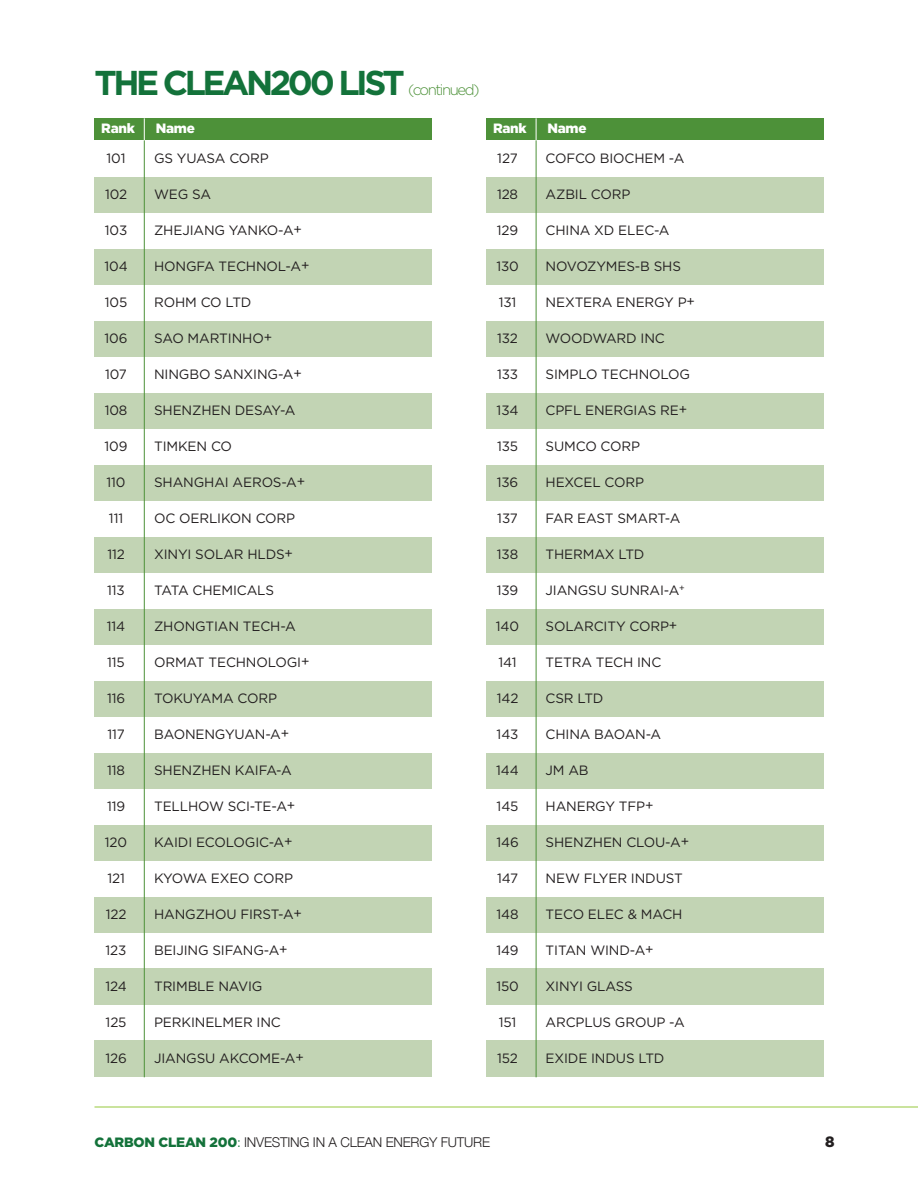
<style>
.page{position:relative;width:918px;height:1188px;background:#fff}
.page>*{position:absolute;margin:0;border:0;box-sizing:border-box;transform-origin:0 0}
.t1{font:700 34.5px "Gotham";letter-spacing:-.1em;color:#13723a}
.t2{font:300 15px "Gotham";letter-spacing:-.1em;color:#4d9139}
.t3{font:900 15px "Gotham";color:#231f20}
.t4{font:13.5px "Gotham";letter-spacing:-.01em;color:#231f20}
.t5{font:300 13.5px "Helvetica Neue";letter-spacing:-.015em;color:#231f20}
.t6{font:900 13.5px "Gotham";letter-spacing:-.02em;color:#fff}
.s1{font-family:"Gotham";font-weight:900;color:#13723a}
.s2{color:#13723a}
</style>
<div class="page">
<hr style="left:94px;top:1107px;width:824px;height:1px;background:#97c93c">
<div style="left:94px;top:177px;width:338px;height:36px;background:#c2d4b4"></div>
<div style="left:94px;top:249px;width:338px;height:36px;background:#c2d4b4"></div>
<div style="left:94px;top:321px;width:338px;height:36px;background:#c2d4b4"></div>
<div style="left:94px;top:393px;width:338px;height:36px;background:#c2d4b4"></div>
<div style="left:94px;top:465px;width:338px;height:36px;background:#c2d4b4"></div>
<div style="left:94px;top:537px;width:338px;height:36px;background:#c2d4b4"></div>
<div style="left:94px;top:609px;width:338px;height:36px;background:#c2d4b4"></div>
<div style="left:94px;top:681px;width:338px;height:36px;background:#c2d4b4"></div>
<div style="left:94px;top:753px;width:338px;height:36px;background:#c2d4b4"></div>
<div style="left:94px;top:825px;width:338px;height:36px;background:#c2d4b4"></div>
<div style="left:94px;top:897px;width:338px;height:36px;background:#c2d4b4"></div>
<div style="left:94px;top:969px;width:338px;height:36px;background:#c2d4b4"></div>
<div style="left:94px;top:1041px;width:338px;height:36px;background:#c2d4b4"></div>
<div style="left:94px;top:118px;width:338px;height:22px;background:#4d9139"></div>
<svg style="left:144px;top:118px;width:1px;height:22px"></svg>
<hr style="left:144px;top:140px;width:1px;height:937px;background:#4d9139">
<div style="left:486px;top:177px;width:337px;height:36px;background:#c2d4b4"></div>
<div style="left:486px;top:249px;width:337px;height:36px;background:#c2d4b4"></div>
<div style="left:486px;top:321px;width:337px;height:36px;background:#c2d4b4"></div>
<div style="left:486px;top:393px;width:337px;height:36px;background:#c2d4b4"></div>
<div style="left:486px;top:465px;width:337px;height:36px;background:#c2d4b4"></div>
<div style="left:486px;top:537px;width:337px;height:36px;background:#c2d4b4"></div>
<div style="left:486px;top:609px;width:337px;height:36px;background:#c2d4b4"></div>
<div style="left:486px;top:681px;width:337px;height:36px;background:#c2d4b4"></div>
<div style="left:486px;top:753px;width:337px;height:36px;background:#c2d4b4"></div>
<div style="left:486px;top:825px;width:337px;height:36px;background:#c2d4b4"></div>
<div style="left:486px;top:897px;width:337px;height:36px;background:#c2d4b4"></div>
<div style="left:486px;top:969px;width:337px;height:36px;background:#c2d4b4"></div>
<div style="left:486px;top:1041px;width:337px;height:36px;background:#c2d4b4"></div>
<div style="left:486px;top:118px;width:338px;height:22px;background:#4d9139"></div>
<svg style="left:536px;top:118px;width:1px;height:22px"></svg>
<hr style="left:536px;top:140px;width:1px;height:937px;background:#4d9139">
<h1 class="t1" style="left:94px;top:71px;width:312px">THE CLEAN200 LIST</h1>
<p class="t2" style="left:408px;top:85px;width:73px">(continued)</p>
<p class="t6" style="left:101px;top:123px;width:35px">Rank</p>
<p class="t6" style="left:156px;top:123px;width:41px">Name</p>
<p class="t6" style="left:493px;top:123px;width:35px">Rank</p>
<p class="t6" style="left:547px;top:123px;width:41px">Name</p>
<p class="t4" style="left:107px;top:154px;width:20px">101</p>
<p class="t4" style="left:154px;top:154px;width:116px">GS YUASA CORP</p>
<p class="t4" style="left:105px;top:190px;width:24px">102</p>
<p class="t4" style="left:154px;top:190px;width:59px">WEG SA</p>
<p class="t4" style="left:105px;top:226px;width:24px">103</p>
<p class="t4" style="left:154px;top:226px;width:149px">ZHEJIANG YANKO-A+</p>
<p class="t4" style="left:104px;top:262px;width:25px">104</p>
<p class="t4" style="left:154px;top:262px;width:157px">HONGFA TECHNOL-A+</p>
<p class="t4" style="left:105px;top:298px;width:24px">105</p>
<p class="t4" style="left:154px;top:298px;width:99px">ROHM CO LTD</p>
<p class="t4" style="left:105px;top:334px;width:24px">106</p>
<p class="t4" style="left:154px;top:334px;width:120px">SAO MARTINHO+</p>
<p class="t4" style="left:105px;top:370px;width:23px">107</p>
<p class="t4" style="left:154px;top:370px;width:149px">NINGBO SANXING-A+</p>
<p class="t4" style="left:105px;top:406px;width:24px">108</p>
<p class="t4" style="left:154px;top:406px;width:143px">SHENZHEN DESAY-A</p>
<p class="t4" style="left:105px;top:442px;width:24px">109</p>
<p class="t4" style="left:154px;top:442px;width:79px">TIMKEN CO</p>
<p class="t4" style="left:107px;top:478px;width:21px">110</p>
<p class="t4" style="left:154px;top:478px;width:153px">SHANGHAI AEROS-A+</p>
<p class="t4" style="left:109px;top:514px;width:16px">111</p>
<p class="t4" style="left:154px;top:514px;width:143px">OC OERLIKON CORP</p>
<p class="t4" style="left:107px;top:550px;width:19px">112</p>
<p class="t4" style="left:154px;top:550px;width:140px">XINYI SOLAR HLDS+</p>
<p class="t4" style="left:107px;top:586px;width:19px">113</p>
<p class="t4" style="left:154px;top:586px;width:122px">TATA CHEMICALS</p>
<p class="t4" style="left:107px;top:622px;width:20px">114</p>
<p class="t4" style="left:154px;top:622px;width:143px">ZHONGTIAN TECH-A</p>
<p class="t4" style="left:107px;top:658px;width:19px">115</p>
<p class="t4" style="left:154px;top:658px;width:157px">ORMAT TECHNOLOGI+</p>
<p class="t4" style="left:107px;top:694px;width:20px">116</p>
<p class="t4" style="left:154px;top:694px;width:124px">TOKUYAMA CORP</p>
<p class="t4" style="left:107px;top:730px;width:19px">117</p>
<p class="t4" style="left:154px;top:730px;width:137px">BAONENGYUAN-A+</p>
<p class="t4" style="left:107px;top:766px;width:19px">118</p>
<p class="t4" style="left:154px;top:766px;width:139px">SHENZHEN KAIFA-A</p>
<p class="t4" style="left:107px;top:802px;width:20px">119</p>
<p class="t4" style="left:154px;top:802px;width:143px">TELLHOW SCI-TE-A+</p>
<p class="t4" style="left:105px;top:838px;width:24px">120</p>
<p class="t4" style="left:154px;top:838px;width:140px">KAIDI ECOLOGIC-A+</p>
<p class="t4" style="left:107px;top:874px;width:19px">121</p>
<p class="t4" style="left:154px;top:874px;width:140px">KYOWA EXEO CORP</p>
<p class="t4" style="left:106px;top:910px;width:22px">122</p>
<p class="t4" style="left:154px;top:910px;width:149px">HANGZHOU FIRST-A+</p>
<p class="t4" style="left:106px;top:946px;width:22px">123</p>
<p class="t4" style="left:154px;top:946px;width:135px">BEIJING SIFANG-A+</p>
<p class="t4" style="left:105px;top:982px;width:23px">124</p>
<p class="t4" style="left:154px;top:982px;width:110px">TRIMBLE NAVIG</p>
<p class="t4" style="left:106px;top:1018px;width:22px">125</p>
<p class="t4" style="left:154px;top:1018px;width:128px">PERKINELMER INC</p>
<p class="t4" style="left:105px;top:1054px;width:23px">126</p>
<p class="t4" style="left:154px;top:1054px;width:151px">JIANGSU AKCOME-A+</p>
<p class="t4" style="left:497px;top:154px;width:22px">127</p>
<p class="t4" style="left:546px;top:154px;width:140px">COFCO BIOCHEM -A</p>
<p class="t4" style="left:497px;top:190px;width:23px">128</p>
<p class="t4" style="left:546px;top:190px;width:86px">AZBIL CORP</p>
<p class="t4" style="left:497px;top:226px;width:23px">129</p>
<p class="t4" style="left:546px;top:226px;width:125px">CHINA XD ELEC-A</p>
<p class="t4" style="left:496px;top:262px;width:24px">130</p>
<p class="t4" style="left:546px;top:262px;width:137px">NOVOZYMES-B SHS</p>
<p class="t4" style="left:499px;top:298px;width:19px">131</p>
<p class="t4" style="left:546px;top:298px;width:151px">NEXTERA ENERGY P+</p>
<p class="t4" style="left:497px;top:334px;width:22px">132</p>
<p class="t4" style="left:546px;top:334px;width:121px">WOODWARD INC</p>
<p class="t4" style="left:497px;top:370px;width:23px">133</p>
<p class="t4" style="left:546px;top:370px;width:146px">SIMPLO TECHNOLOG</p>
<p class="t4" style="left:497px;top:406px;width:23px">134</p>
<p class="t4" style="left:546px;top:406px;width:143px">CPFL ENERGIAS RE+</p>
<p class="t4" style="left:497px;top:442px;width:23px">135</p>
<p class="t4" style="left:546px;top:442px;width:96px">SUMCO CORP</p>
<p class="t4" style="left:497px;top:478px;width:23px">136</p>
<p class="t4" style="left:546px;top:478px;width:100px">HEXCEL CORP</p>
<p class="t4" style="left:497px;top:514px;width:22px">137</p>
<p class="t4" style="left:546px;top:514px;width:136px">FAR EAST SMART-A</p>
<p class="t4" style="left:497px;top:550px;width:23px">138</p>
<p class="t4" style="left:546px;top:550px;width:100px">THERMAX LTD</p>
<p class="t4" style="left:497px;top:586px;width:23px">139</p>
<p class="t4" style="left:546px;top:586px;width:141px">JIANGSU SUNRAI-A<sup>+</sup></p>
<p class="t4" style="left:496px;top:622px;width:25px">140</p>
<p class="t4" style="left:546px;top:622px;width:133px">SOLARCITY CORP+</p>
<p class="t4" style="left:499px;top:658px;width:20px">141</p>
<p class="t4" style="left:546px;top:658px;width:117px">TETRA TECH INC</p>
<p class="t4" style="left:497px;top:694px;width:23px">142</p>
<p class="t4" style="left:546px;top:694px;width:59px">CSR LTD</p>
<p class="t4" style="left:497px;top:730px;width:23px">143</p>
<p class="t4" style="left:546px;top:730px;width:117px">CHINA BAOAN-A</p>
<p class="t4" style="left:496px;top:766px;width:24px">144</p>
<p class="t4" style="left:546px;top:766px;width:45px">JM AB</p>
<p class="t4" style="left:497px;top:802px;width:23px">145</p>
<p class="t4" style="left:546px;top:802px;width:109px">HANERGY TFP+</p>
<p class="t4" style="left:496px;top:838px;width:24px">146</p>
<p class="t4" style="left:546px;top:838px;width:145px">SHENZHEN CLOU-A+</p>
<p class="t4" style="left:497px;top:874px;width:23px">147</p>
<p class="t4" style="left:546px;top:874px;width:139px">NEW FLYER INDUST</p>
<p class="t4" style="left:497px;top:910px;width:24px">148</p>
<p class="t4" style="left:546px;top:910px;width:138px">TECO ELEC &amp; MACH</p>
<p class="t4" style="left:496px;top:946px;width:24px">149</p>
<p class="t4" style="left:546px;top:946px;width:110px">TITAN WIND-A+</p>
<p class="t4" style="left:496px;top:982px;width:24px">150</p>
<p class="t4" style="left:546px;top:982px;width:89px">XINYI GLASS</p>
<p class="t4" style="left:499px;top:1018px;width:19px">151</p>
<p class="t4" style="left:546px;top:1018px;width:141px">ARCPLUS GROUP -A</p>
<p class="t4" style="left:497px;top:1054px;width:22px">152</p>
<p class="t4" style="left:546px;top:1054px;width:120px">EXIDE INDUS LTD</p>
<p class="t5" style="left:94px;top:1134px;width:397px"><span class="s1">CARBON CLEAN 200</span><span class="s2">:</span> INvESTING IN A CLEAN ENERGY FUTURE</p>
<p class="t3" style="left:825px;top:1137px;width:11px">8</p>
</div>
